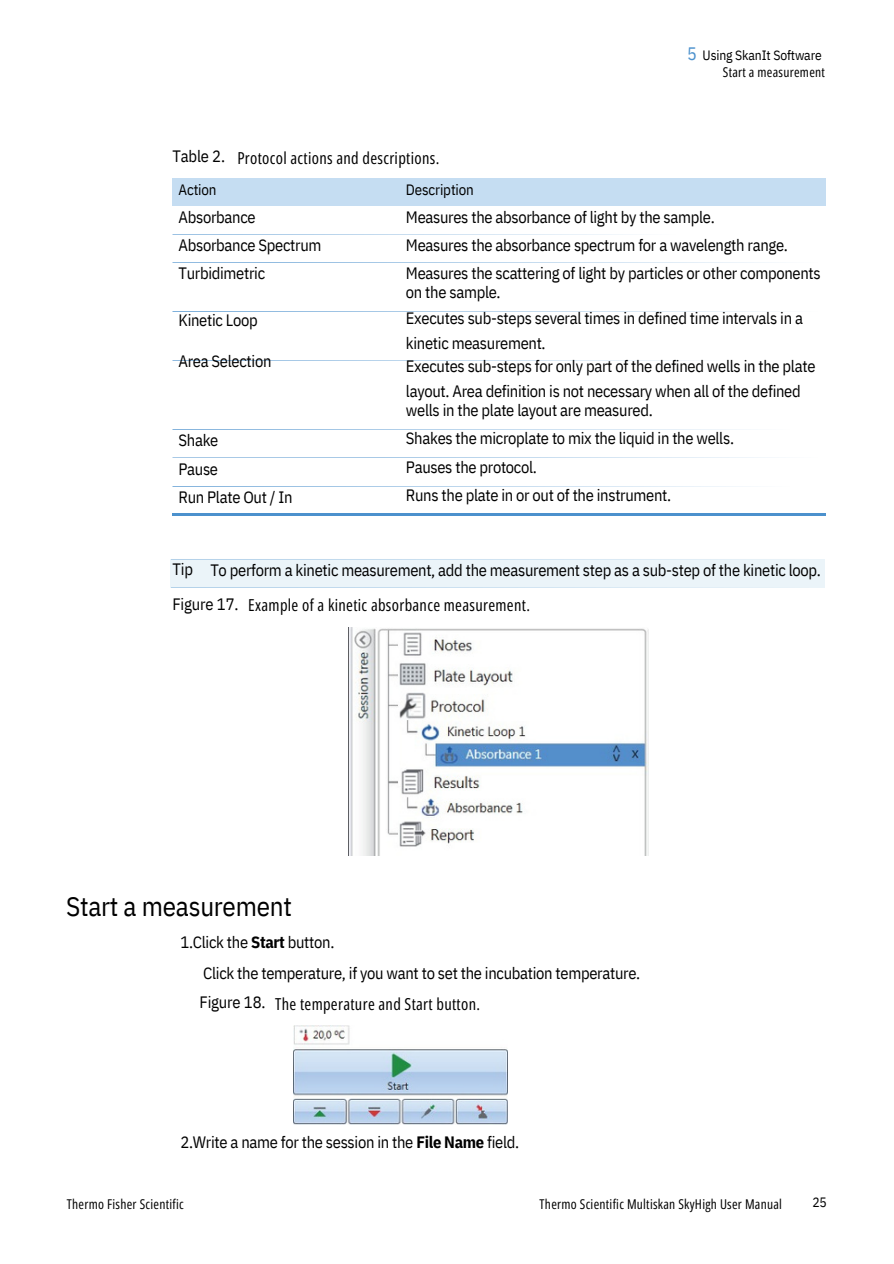
<style>
.page{position:relative;width:894px;height:1264px;background:#fff}
.page>*{position:absolute;margin:0;border:0;box-sizing:border-box;transform-origin:0 0}
.t1{font:27px "IBM Plex Sans Cond";letter-spacing:-.01em;color:#000}
.t2{font:18px "IBM Plex Sans Cond";color:#4c91cd}
.t3{font:16.5px/28.2px "IBM Plex Sans Cond";letter-spacing:-.02em;color:#000}
.t4{font:16.5px "Open Sans Condensed";letter-spacing:.02em;color:#000}
.t5{font:15px "IBM Plex Sans Cond";letter-spacing:-.01em;color:#000}
.t6{font:13.5px "Open Sans Condensed";letter-spacing:.02em;color:#000}
.t7{font:13.5px "IBM Plex Sans Cond";letter-spacing:-.01em;color:#000}
.s1{font-weight:700}
</style>
<div class="page">
<svg style="left:172px;top:234px;width:454px;height:1px"></svg>
<svg style="left:172px;top:262px;width:597px;height:1px"></svg>
<svg style="left:172px;top:311px;width:597px;height:1px"></svg>
<svg style="left:172px;top:360px;width:511px;height:1px"></svg>
<svg style="left:172px;top:429px;width:568px;height:1px"></svg>
<svg style="left:172px;top:457px;width:596px;height:1px"></svg>
<svg style="left:172px;top:486px;width:568px;height:1px"></svg>
<hr style="left:172px;top:514px;width:653px;height:2px;background:#4c91cd">
<div style="left:171px;top:559px;width:652px;height:28px;background:#ebf4f9"></div>
<hr style="left:171px;top:559px;width:652px;height:1px;background:#4c91cd">
<hr style="left:171px;top:587px;width:652px;height:1px;background:#4c91cd">
<div style="left:172px;top:179px;width:228px;height:27px;background:#c5ddf2"></div>
<div style="left:400px;top:179px;width:425px;height:27px;background:#c5ddf2"></div>
<img style="left:348px;top:627px;width:300px;height:228px">
<img style="left:293px;top:1025px;width:214px;height:99px">
<p class="t2" style="left:687px;top:41px;width:11px">5</p>
<p class="t7" style="left:702px;top:46px;width:121px">Using SkanIt Software</p>
<p class="t3" style="left:172px;top:142px;width:54px">Table 2.</p>
<p class="t4" style="left:237px;top:146px;width:203px">Protocol actions and descriptions.</p>
<p class="t5" style="left:178px;top:179px;width:40px">Action</p>
<p class="t5" style="left:406px;top:179px;width:69px">Description</p>
<p class="t6" style="left:722px;top:63px;width:104px">Start a measurement</p>
<p class="t3" style="left:178px;top:202px;width:144px">Absorbance<br>Absorbance Spectrum<br>Turbidimetric</p>
<p class="t3" style="left:178px;top:306px;width:81px">Kinetic Loop</p>
<p class="t3" style="left:178px;top:346px;width:94px">Area Selection</p>
<p class="t3" style="left:178px;top:426px;width:116px">Shake<br>Pause<br>Run Plate Out / In</p>
<p class="t3" style="left:406px;top:202px;width:416px">Measures the absorbance of light by the sample.<br>Measures the absorbance spectrum for a wavelength range.<br>Measures the scattering of light by particles or other components</p>
<p class="t3" style="left:406px;top:279px;width:411px;line-height:24.8px">on the sample.<br>Executes sub-steps several times in defined time intervals in a kinetic measurement.<br>Executes sub-steps for only part of the defined wells in the plate layout. Area definition is not necessary when all of the defined</p>
<p class="t3" style="left:406px;top:396px;width:329px">wells in the plate layout are measured.<br>Shakes the microplate to mix the liquid in the wells.<br>Pauses the protocol.<br>Runs the plate in or out of the instrument.</p>
<p class="t3" style="left:172px;top:551px;width:67px;line-height:34.8px">Tip<br>Figure 17.</p>
<p class="t3" style="left:210px;top:555px;width:612px">To perform a kinetic measurement, add the measurement step as a sub-step of the kinetic loop.</p>
<p class="t4" style="left:248px;top:593px;width:283px">Example of a kinetic absorbance measurement.</p>
<h1 class="t1" style="left:66px;top:888px;width:227px">Start a measurement</h1>
<p class="t3" style="left:203px;top:926px;width:438px;line-height:31.5px;text-indent:-23px">1.Click the <span class="s1">Start</span> button.<br>Click the temperature, if you want to set the incubation temperature.</p>
<p class="t3" style="left:199px;top:988px;width:67px">Figure 18.</p>
<p class="t4" style="left:275px;top:992px;width:206px">The temperature and Start button.</p>
<p class="t3" style="left:180px;top:1127px;width:340px">2.Write a name for the session in the <span class="s1">File Name</span> field.</p>
<p class="t6" style="left:67px;top:1194px;width:118px">Thermo Fisher Scientific</p>
<p class="t6" style="left:539px;top:1194px;width:244px">Thermo Scientific Multiskan SkyHigh User Manual</p>
<p class="t7" style="left:812px;top:1193px;width:16px">25</p>
</div>
